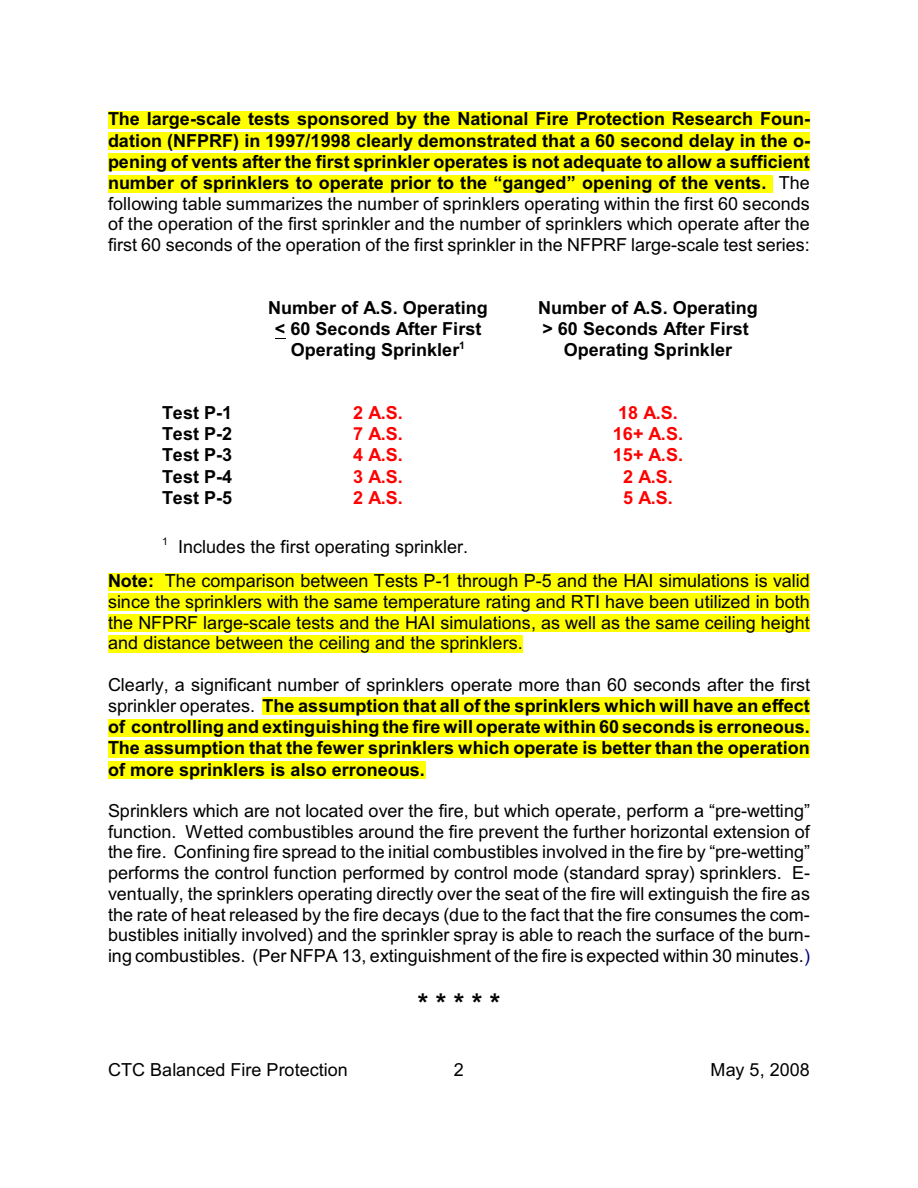
<style>
.page{position:relative;width:918px;height:1188px;background:#fff}
.page>*{position:absolute;margin:0;border:0;box-sizing:border-box;transform-origin:0 0}
.t1{font:700 27px "Arial";color:#000}
.t2{font:700 18px/21px "Arial";color:#000;text-align:justify}
.t3{font:18px/20.7px "Arial";color:#000;text-align:justify}
.t4{font:700 18px "Arial";color:#f00}
.t5{font:700 10.5px "Arial";color:#000}
.t6{font:10.5px "Arial";color:#000}
.s1{font-weight:400}
.s2{font-weight:700}
.s3{color:#000080}
</style>
<div class="page">
<div style="left:108px;top:111px;width:32px;height:18px;background:#ff0"></div>
<div style="left:140px;top:111px;width:395px;height:18px;background:#ff0"></div>
<div style="left:535px;top:111px;width:34px;height:18px;background:#ff0"></div>
<div style="left:569px;top:111px;width:241px;height:18px;background:#ff0"></div>
<div style="left:108px;top:132px;width:54px;height:18px;background:#ff0"></div>
<div style="left:162px;top:132px;width:98px;height:18px;background:#ff0"></div>
<div style="left:260px;top:132px;width:474px;height:18px;background:#ff0"></div>
<div style="left:734px;top:132px;width:76px;height:18px;background:#ff0"></div>
<div style="left:108px;top:153px;width:59px;height:18px;background:#ff0"></div>
<div style="left:167px;top:153px;width:263px;height:18px;background:#ff0"></div>
<div style="left:430px;top:153px;width:79px;height:18px;background:#ff0"></div>
<div style="left:509px;top:153px;width:301px;height:18px;background:#ff0"></div>
<div style="left:108px;top:175px;width:66px;height:18px;background:#ff0"></div>
<div style="left:174px;top:175px;width:371px;height:18px;background:#ff0"></div>
<div style="left:545px;top:175px;width:37px;height:18px;background:#ff0"></div>
<div style="left:582px;top:175px;width:191px;height:18px;background:#ff0"></div>
<div style="left:108px;top:573px;width:46px;height:18px;background:#ff0"></div>
<div style="left:154px;top:573px;width:5px;height:18px;background:#ff0"></div>
<div style="left:159px;top:573px;width:651px;height:18px;background:#ff0"></div>
<div style="left:108px;top:593px;width:72px;height:18px;background:#ff0"></div>
<div style="left:180px;top:593px;width:301px;height:18px;background:#ff0"></div>
<div style="left:481px;top:593px;width:329px;height:18px;background:#ff0"></div>
<div style="left:108px;top:614px;width:262px;height:18px;background:#ff0"></div>
<div style="left:370px;top:614px;width:190px;height:18px;background:#ff0"></div>
<div style="left:560px;top:614px;width:250px;height:18px;background:#ff0"></div>
<div style="left:108px;top:635px;width:415px;height:18px;background:#ff0"></div>
<div style="left:262px;top:698px;width:174px;height:18px;background:#ff0"></div>
<div style="left:436px;top:698px;width:374px;height:18px;background:#ff0"></div>
<div style="left:108px;top:719px;width:17px;height:18px;background:#ff0"></div>
<div style="left:125px;top:719px;width:316px;height:18px;background:#ff0"></div>
<div style="left:441px;top:719px;width:255px;height:18px;background:#ff0"></div>
<div style="left:696px;top:719px;width:114px;height:18px;background:#ff0"></div>
<div style="left:108px;top:740px;width:32px;height:18px;background:#ff0"></div>
<div style="left:140px;top:740px;width:173px;height:18px;background:#ff0"></div>
<div style="left:313px;top:740px;width:411px;height:18px;background:#ff0"></div>
<div style="left:724px;top:740px;width:86px;height:18px;background:#ff0"></div>
<div style="left:108px;top:761px;width:317px;height:18px;background:#ff0"></div>
<p class="t2" style="left:108px;top:110px;width:704px">The large-scale tests sponsored by the National Fire Protection Research Foun&shy;dation (NFPRF) in 1997/1998 clearly demonstrated that a 60 second delay in the o&shy;pening of vents after the first sprinkler operates is not adequate to allow a sufficient number of sprinklers to operate prior to the “ganged” opening of the vents. <span class="s1">The following table summarizes the number of sprinklers operating within the first 60 seconds of the operation of the first sprinkler and the number of sprinklers which operate after the first 60 seconds of the operation of the first sprinkler in the NFPRF large-scale test series:</span></p>
<p class="t2" style="left:268px;top:299px;width:221px">Number of A.S. Operating</p>
<p class="t2" style="left:538px;top:299px;width:221px">Number of A.S. Operating</p>
<p class="t2" style="left:275px;top:320px;width:208px">&lt; 60 Seconds After First</p>
<p class="t2" style="left:542px;top:320px;width:208px">&gt; 60 Seconds After First</p>
<p class="t2" style="left:291px;top:341px;width:170px">Operating Sprinkler</p>
<p class="t2" style="left:564px;top:341px;width:170px">Operating Sprinkler</p>
<p class="t5" style="left:459px;top:341px;width:7px">1</p>
<p class="t2" style="left:162px;top:404px;width:72px">Test P-1</p>
<p class="t4" style="left:353px;top:406px;width:51px">2 A.S.</p>
<p class="t4" style="left:618px;top:406px;width:61px">18 A.S.</p>
<p class="t2" style="left:162px;top:425px;width:72px">Test P-2</p>
<p class="t4" style="left:353px;top:427px;width:51px">7 A.S.</p>
<p class="t4" style="left:613px;top:427px;width:72px">16+ A.S.</p>
<p class="t2" style="left:162px;top:446px;width:72px">Test P-3</p>
<p class="t4" style="left:353px;top:448px;width:51px">4 A.S.</p>
<p class="t4" style="left:613px;top:448px;width:72px">15+ A.S.</p>
<p class="t2" style="left:162px;top:467px;width:72px">Test P-4</p>
<p class="t4" style="left:353px;top:469px;width:51px">3 A.S.</p>
<p class="t4" style="left:623px;top:469px;width:51px">2 A.S.</p>
<p class="t2" style="left:162px;top:489px;width:72px">Test P-5</p>
<p class="t4" style="left:353px;top:491px;width:51px">2 A.S.</p>
<p class="t4" style="left:623px;top:491px;width:51px">5 A.S.</p>
<p class="t3" style="left:178px;top:538px;width:292px">Includes the first operating sprinkler.</p>
<p class="t6" style="left:162px;top:538px;width:7px">1</p>
<p class="t3" style="left:108px;top:572px;width:703px"><span class="s2">Note:</span> The comparison between Tests P-1 through P-5 and the HAI simulations is valid since the sprinklers with the same temperature rating and RTI have been utilized in both the NFPRF large-scale tests and the HAI simulations, as well as the same ceiling height and distance between the ceiling and the sprinklers.</p>
<p class="t2" style="left:108px;top:675px;width:704px"><span class="s1">Clearly, a significant number of sprinklers operate more than 60 seconds after the first sprinkler operates.</span> The assumption that all of the sprinklers which will have an effect of controlling and extinguishing the fire will operate within 60 seconds is erroneous.<br>The assumption that the fewer sprinklers which operate is better than the operation of more sprinklers is also erroneous.</p>
<p class="t3" style="left:108px;top:802px;width:704px">Sprinklers which are not located over the fire, but which operate, perform a “pre-wetting” function. Wetted combustibles around the fire prevent the further horizontal extension of the fire. Confining fire spread to the initial combustibles involved in the fire by “pre-wetting” performs the control function performed by control mode (standard spray) sprinklers. E&shy;ventually, the sprinklers operating directly over the seat of the fire will extinguish the fire as the rate of heat released by the fire decays (due to the fact that the fire consumes the com&shy;bustibles initially involved) and the sprinkler spray is able to reach the surface of the burn&shy;ing combustibles. (Per NFPA 13, extinguishment of the fire is expected within 30 minutes.<span class="s3">)</span></p>
<h1 class="t1" style="left:418px;top:993px;width:84px">* * * * *</h1>
<p class="t3" style="left:108px;top:1061px;width:241px">CTC Balanced Fire Protection</p>
<p class="t3" style="left:454px;top:1061px;width:12px">2</p>
<p class="t3" style="left:711px;top:1061px;width:101px">May 5, 2008</p>
</div>
